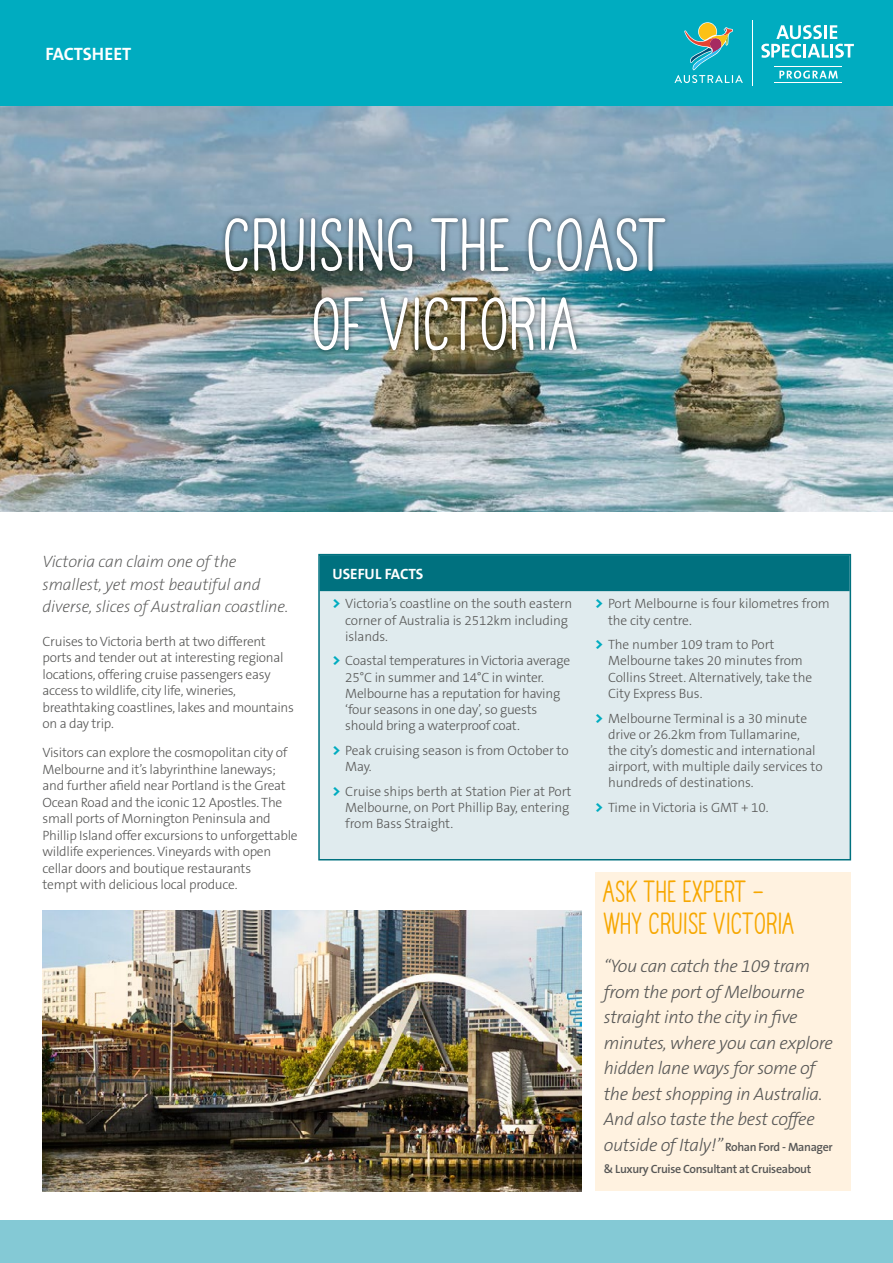
<style>
.page{position:relative;width:893px;height:1263px;background:#fff}
.page>*{position:absolute;margin:0;border:0;box-sizing:border-box;transform-origin:0 0}
.t1{font:700 66px/79.2px "TAHAVEANICEDAY Basic";color:#fff;text-align:center}
.t2{font:700 27px/31.5px "TAHAVEANICEDAY Basic";color:#f7a700}
.t3{font:italic 300 18px/25.5px "The Sans B3";letter-spacing:-.02em;color:#575756}
.t4{font:700 18px "The Sans B7";color:#fff}
.t5{font:italic 200 16.5px/22.5px "The Sans B2";letter-spacing:-.01em;color:#575756}
.t6{font:700 15px "The Sans B7";letter-spacing:-.005em;color:#fff}
.t7{font:300 13.5px/16.2px "The Sans B3";letter-spacing:-.02em;color:#575756}
.t8{font:600 12px/22.5px "The Sans B6";letter-spacing:-.03em;color:#575756}
.s1{font-family:"The Sans B8";font-weight:800;font-size:15px;color:#00acc0}
.s2{font-family:"The Sans B3";font-weight:300;font-style:italic;font-size:18px}
</style>
<div class="page">
<div style="left:0;top:0;width:893px;height:106px;background:#00acc0"></div>
<div style="left:0;top:1220px;width:893px;height:43px;background:#84c9d5"></div>
<svg style="left:674px;top:22px;width:69px;height:61px"></svg>
<hr style="left:752px;top:20px;width:1px;height:66px;background:#fff">
<svg style="left:761px;top:25px;width:93px;height:33px"></svg>
<svg style="left:779px;top:71px;width:59px;height:8px"></svg>
<hr style="left:774px;top:66px;width:68px;height:1px;background:#fff">
<hr style="left:774px;top:82px;width:68px;height:1px;background:#fff">
<img style="left:0;top:106px;width:893px;height:405px">
<div style="left:220px;top:212px;width:450px;height:143px;background:#000;opacity:.55"></div>
<div style="left:319px;top:555px;width:531px;height:305px;background:#e0ebee"></div>
<div style="left:320px;top:555px;width:530px;height:36px;background:#00717f"></div>
<div style="left:318px;top:554px;width:533px;height:306px;border:2px solid #00717f"></div>
<img style="left:43px;top:910px;width:538px;height:281px">
<div style="left:595px;top:872px;width:255px;height:319px;background:#fff2e0"></div>
<h3 class="t4" style="left:45px;top:44px;width:88px">FACTSHEET</h3>
<h1 class="t1" style="left:224px;top:208px;width:446px">CRUISING THE COAST<br>OF VICTORIA</h1>
<p class="t5" style="left:43px;top:551px;width:247px">Victoria can claim one of the smallest, yet most beautiful and diverse, slices of Australian coastline.</p>
<p class="t7" style="left:43px;top:633px;width:253px">Cruises to Victoria berth at two different ports and tender out at interesting regional locations, offering cruise passengers easy access to wildlife, city life, wineries, breathtaking coastlines, lakes and mountains on a day trip.</p>
<p class="t7" style="left:43px;top:745px;width:257px">Visitors can explore the cosmopolitan city of Melbourne and it’s labyrinthine laneways; and further afield near Portland is the Great Ocean Road and the iconic 12 Apostles. The small ports of Mornington Peninsula and Phillip Island offer excursions to unforgettable wildlife experiences. Vineyards with open cellar doors and boutique restaurants<br>tempt with delicious local produce.</p>
<p class="t6" style="left:333px;top:566px;width:92px">USEFUL FACTS</p>
<p class="t7" style="left:345px;top:596px;width:229px;text-indent:-13px"><span class="s1">&gt;</span> Victoria’s coastline on the south eastern corner of Australia is 2512km including islands.</p>
<p class="t7" style="left:345px;top:653px;width:226px;text-indent:-13px"><span class="s1">&gt;</span> Coastal temperatures in Victoria average 25°C in summer and 14°C in winter.<br>Melbourne has a reputation for having ‘four seasons in one day’, so guests should bring a waterproof coat.</p>
<p class="t7" style="left:345px;top:743px;width:225px;text-indent:-13px"><span class="s1">&gt;</span> Peak cruising season is from October to<br>May.</p>
<p class="t7" style="left:345px;top:784px;width:228px;text-indent:-13px"><span class="s1">&gt;</span> Cruise ships berth at Station Pier at Port<br>Melbourne, on Port Phillip Bay, entering from Bass Straight.</p>
<p class="t7" style="left:608px;top:596px;width:223px;text-indent:-13px"><span class="s1">&gt;</span> Port Melbourne is four kilometres from the city centre.</p>
<p class="t7" style="left:608px;top:637px;width:206px;text-indent:-13px"><span class="s1">&gt;</span> The number 109 tram to Port<br>Melbourne takes 20 minutes from<br>Collins Street. Alternatively, take the<br>City Express Bus.</p>
<p class="t7" style="left:608px;top:710px;width:216px;text-indent:-13px"><span class="s1">&gt;</span> Melbourne Terminal is a 30 minute drive or 26.2km from Tullamarine, the city’s domestic and international airport, with multiple daily services to hundreds of destinations.</p>
<p class="t7" style="left:595px;top:800px;width:175px"><span class="s1">&gt;</span> Time in Victoria is GMT + 10.</p>
<h2 class="t2" style="left:604px;top:877px;width:193px">ASK THE EXPERT –<br>WHY CRUISE VICTORIA</h2>
<h3 class="t3" style="left:604px;top:954px;width:231px">“You can catch the 109 tram from the port of Melbourne straight into the city in five minutes, where you can explore hidden lane ways for some of the best shopping in Australia.<br>And also taste the best coffee</h3>
<p class="t8" style="left:604px;top:1136px;width:230px"><span class="s2">outside of Italy!”</span> Rohan Ford - Manager &amp; Luxury Cruise Consultant at Cruiseabout</p>
</div>
